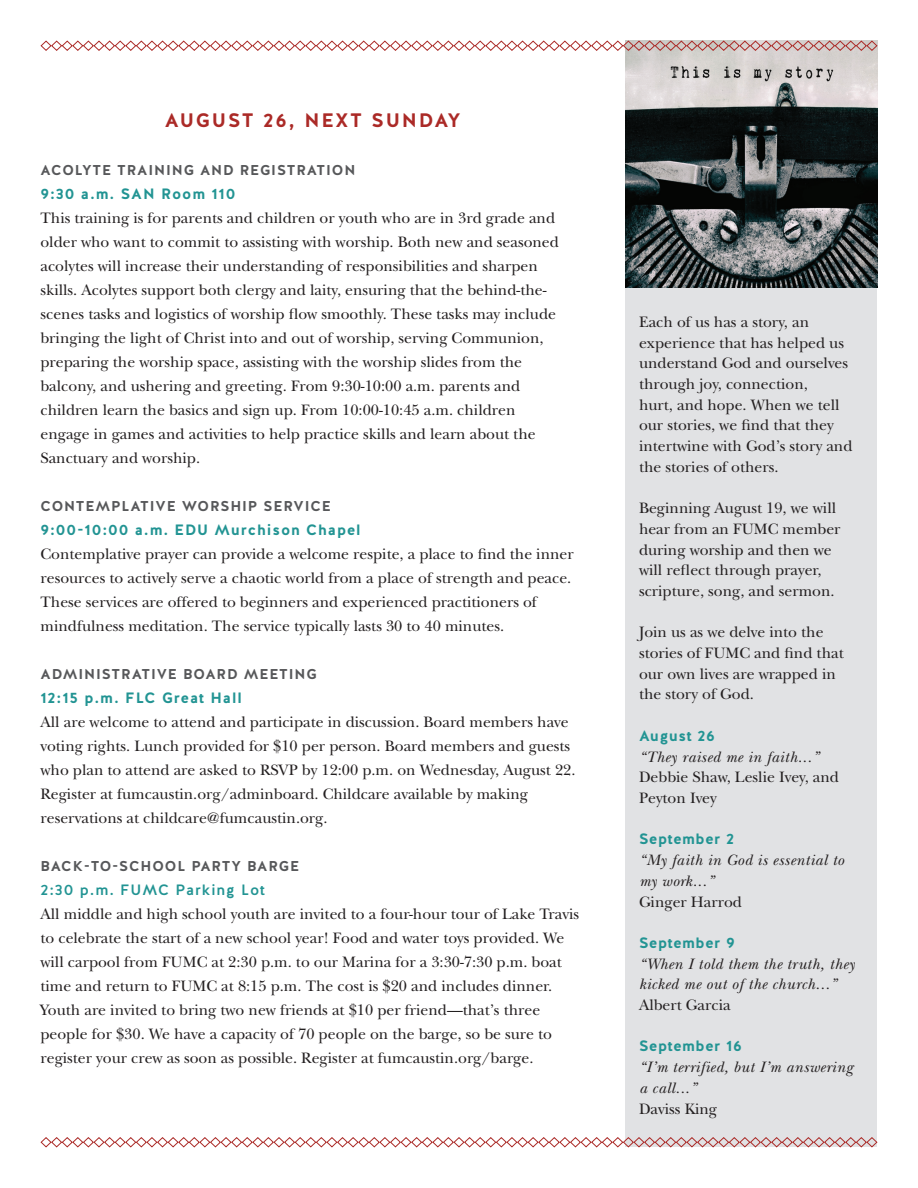
<style>
.page{position:relative;width:918px;height:1188px;background:#fff}
.page>*{position:absolute;margin:0;border:0;box-sizing:border-box;transform-origin:0 0}
.t1{font:700 19.5px "Halis R";letter-spacing:.09em;color:#ab2a27}
.t2{font:15.75px/24px "New Baskerville Std";color:#231f20}
.t3{font:italic 15.75px/20.7px "New Baskerville Std";letter-spacing:.03em;color:#231f20}
.t4{font:700 15px "Halis R";letter-spacing:.06em;color:#229493}
.t5{font:700 15px "Halis R";letter-spacing:.04em;color:#229493}
.t6{font:500 15px "Halis R";letter-spacing:.06em;color:#229493}
.t7{font:700 14.25px "Halis R";letter-spacing:.06em;color:#57585a}
</style>
<div class="page">
<div style="left:626px;top:40px;width:252px;height:1108px;background:#e1e2e4"></div>
<svg style="left:40px;top:1136px;width:838px;height:12px"></svg>
<img style="left:626px;top:52px;width:252px;height:235px">
<svg style="left:40px;top:40px;width:838px;height:12px"></svg>
<p class="t1" style="left:165px;top:108px;width:297px">AUGUST 26, NEXT SUNDAY</p>
<p class="t7" style="left:40px;top:161px;width:316px">ACOLYTE TRAINING AND REGISTRATION</p>
<p class="t4" style="left:40px;top:184px;width:196px">9:30 a.m. SAN Room 110</p>
<p class="t2" style="left:40px;top:206px;width:520px">This training is for parents and children or youth who are in 3rd grade and older who want to commit to assisting with worship. Both new and seasoned acolytes will increase their understanding of responsibilities and sharpen skills. Acolytes support both clergy and laity, ensuring that the behind-the&shy;scenes tasks and logistics of worship flow smoothly. These tasks may include bringing the light of Christ into and out of worship, serving Communion, preparing the worship space, assisting with the worship slides from the balcony, and ushering and greeting. From 9:30-10:00 a.m. parents and children learn the basics and sign up. From 10:00-10:45 a.m. children engage in games and activities to help practice skills and learn about the Sanctuary and worship.</p>
<p class="t7" style="left:40px;top:497px;width:292px">CONTEMPLATIVE WORSHIP SERVICE</p>
<p class="t4" style="left:40px;top:520px;width:322px">9:00-10:00 a.m. EDU Murchison Chapel</p>
<p class="t2" style="left:40px;top:542px;width:535px">Contemplative prayer can provide a welcome respite, a place to find the inner resources to actively serve a chaotic world from a place of strength and peace.<br>These services are offered to beginners and experienced practitioners of mindfulness meditation. The service typically lasts 30 to 40 minutes.</p>
<p class="t7" style="left:40px;top:665px;width:278px">ADMINISTRATIVE BOARD MEETING</p>
<p class="t4" style="left:40px;top:688px;width:203px">12:15 p.m. FLC Great Hall</p>
<p class="t2" style="left:40px;top:710px;width:536px">All are welcome to attend and participate in discussion. Board members have voting rights. Lunch provided for $10 per person. Board members and guests who plan to attend are asked to RSVP by 12:00 p.m. on Wednesday, August 22.<br>Register at fumcaustin.org/adminboard. Childcare available by making reservations at childcare@fumcaustin.org.</p>
<p class="t7" style="left:40px;top:857px;width:260px">BACK-TO-SCHOOL PARTY BARGE</p>
<p class="t6" style="left:40px;top:880px;width:226px">2:30 p.m. FUMC Parking Lot</p>
<p class="t2" style="left:40px;top:902px;width:540px">All middle and high school youth are invited to a four-hour tour of Lake Travis to celebrate the start of a new school year! Food and water toys provided. We will carpool from FUMC at 2:30 p.m. to our Marina for a 3:30-7:30 p.m. boat time and return to FUMC at 8:15 p.m. The cost is $20 and includes dinner.<br>Youth are invited to bring two new friends at $10 per friend—that’s three people for $30. We have a capacity of 70 people on the barge, so be sure to register your crew as soon as possible. Register at fumcaustin.org/barge.</p>
<p class="t2" style="left:639px;top:312px;width:215px;line-height:20.7px">Each of us has a story, an experience that has helped us understand God and ourselves through joy, connection,<br>hurt, and hope. When we tell our stories, we find that they intertwine with God’s story and the stories of others.</p>
<p class="t2" style="left:639px;top:498px;width:203px;line-height:20.7px">Beginning August 19, we will hear from an FUMC member during worship and then we will reflect through prayer, scripture, song, and sermon.</p>
<p class="t2" style="left:639px;top:622px;width:206px;line-height:20.7px">Join us as we delve into the stories of FUMC and find that our own lives are wrapped in the story of God.</p>
<p class="t5" style="left:639px;top:726px;width:77px">August 26</p>
<p class="t3" style="left:639px;top:746px;width:182px">“They raised me in faith...”</p>
<p class="t2" style="left:639px;top:767px;width:202px;line-height:20.7px">Debbie Shaw, Leslie Ivey, and<br>Peyton Ivey</p>
<p class="t5" style="left:639px;top:830px;width:97px">September 2</p>
<p class="t3" style="left:639px;top:850px;width:206px">“My faith in God is essential to my work...”</p>
<p class="t2" style="left:639px;top:890px;width:105px">Ginger Harrod</p>
<p class="t5" style="left:639px;top:933px;width:97px">September 9</p>
<p class="t3" style="left:639px;top:953px;width:217px">“When I told them the truth, they kicked me out of the church...”</p>
<p class="t2" style="left:639px;top:993px;width:93px">Albert Garcia</p>
<p class="t5" style="left:639px;top:1037px;width:104px">September 16</p>
<p class="t3" style="left:639px;top:1057px;width:215px">“I’m terrified, but I’m answering a call...”</p>
<p class="t2" style="left:639px;top:1097px;width:80px">Daviss King</p>
</div>
